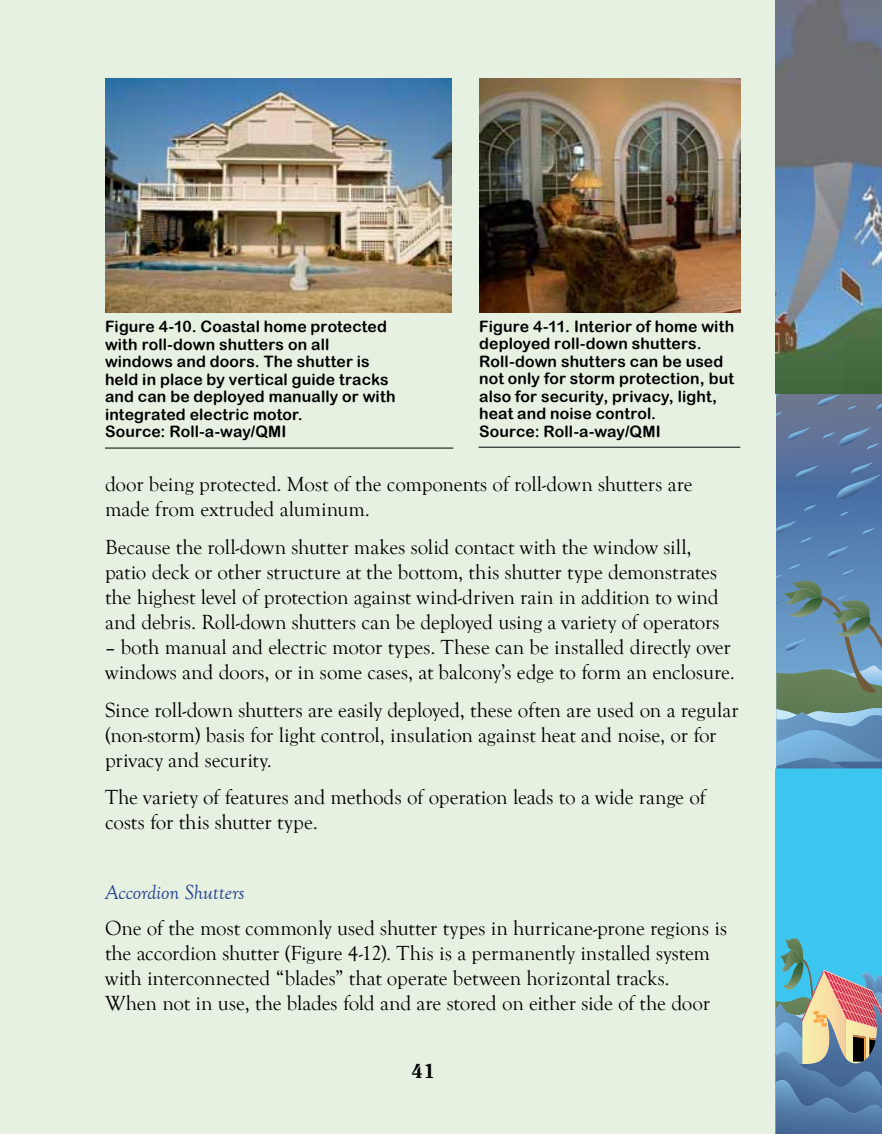
<style>
.page{position:relative;width:882px;height:1134px;background:#fff}
.page>*{position:absolute;margin:0;border:0;box-sizing:border-box;transform-origin:0 0}
.t1{font:21px/25px "Goudy Old Style T";letter-spacing:-.005em;color:#000}
.t2{font:italic 21px "Goudy Old Style T";color:#25408f}
.t3{font:800 21px "Clearface";color:#000}
.t4{font:15.75px/17.5px "Arial Rounded MT Bold";letter-spacing:.01em;color:#000}
</style>
<div class="page">
<div style="left:1px;top:0;width:881px;height:1134px;background:#e7f1e2"></div>
<hr style="left:0;top:0;width:1px;height:1134px;background:#e7f1e2">
<div style="left:777px;top:382px;width:105px;height:387px;background:linear-gradient(to right,#647496,#657495)"></div>
<svg style="left:816px;top:393px;width:25px;height:15px"></svg>
<svg style="left:875px;top:397px;width:7px;height:16px"></svg>
<svg style="left:787px;top:427px;width:24px;height:15px"></svg>
<svg style="left:848px;top:405px;width:10px;height:5px"></svg>
<svg style="left:777px;top:393px;width:8px;height:4px"></svg>
<svg style="left:777px;top:411px;width:6px;height:6px"></svg>
<svg style="left:822px;top:426px;width:58px;height:25px"></svg>
<img style="left:776px;top:0;width:106px;height:393px">
<svg style="left:776px;top:461px;width:106px;height:673px;background:#5c9cbb"></svg>
<img style="left:105px;top:79px;width:346px;height:234px">
<img style="left:479px;top:79px;width:261px;height:234px">
<hr style="left:105px;top:448px;width:348px;height:1px;background:#000">
<hr style="left:479px;top:447px;width:261px;height:1px;background:#000">
<p class="t4" style="left:105px;top:318px;width:292px">Figure 4-10. Coastal home protected with roll-down shutters on all windows and doors. The shutter is held in place by vertical guide tracks and can be deployed manually or with integrated electric motor.<br>Source: Roll-a-way/QMI</p>
<p class="t4" style="left:479px;top:317px;width:256px">Figure 4-11. Interior of home with deployed roll-down shutters.<br>Roll-down shutters can be used not only for storm protection, but also for security, privacy, light, heat and noise control.<br>Source: Roll-a-way/QMI</p>
<p class="t1" style="left:105px;top:472px;width:589px">door being protected. Most of the components of roll-down shutters are made from extruded aluminum.</p>
<p class="t1" style="left:105px;top:535px;width:616px">Because the roll-down shutter makes solid contact with the window sill, patio deck or other structure at the bottom, this shutter type demonstrates the highest level of protection against wind-driven rain in addition to wind and debris. Roll-down shutters can be deployed using a variety of operators</p>
<p class="t1" style="left:105px;top:635px;width:631px">– both manual and electric motor types. These can be installed directly over windows and doors, or in some cases, at balcony’s edge to form an enclosure.</p>
<p class="t1" style="left:105px;top:698px;width:635px">Since roll-down shutters are easily deployed, these often are used on a regular (non-storm) basis for light control, insulation against heat and noise, or for privacy and security.</p>
<p class="t1" style="left:105px;top:785px;width:602px">The variety of features and methods of operation leads to a wide range of costs for this shutter type.</p>
<p class="t2" style="left:105px;top:881px;width:141px">Accordion Shutters</p>
<p class="t1" style="left:105px;top:916px;width:624px">One of the most commonly used shutter types in hurricane-prone regions is the accordion shutter (Figure 4-12). This is a permanently installed system with interconnected “blades” that operate between horizontal tracks.<br>When not in use, the blades fold and are stored on either side of the door</p>
<p class="t3" style="left:411px;top:1059px;width:25px">41</p>
</div>
